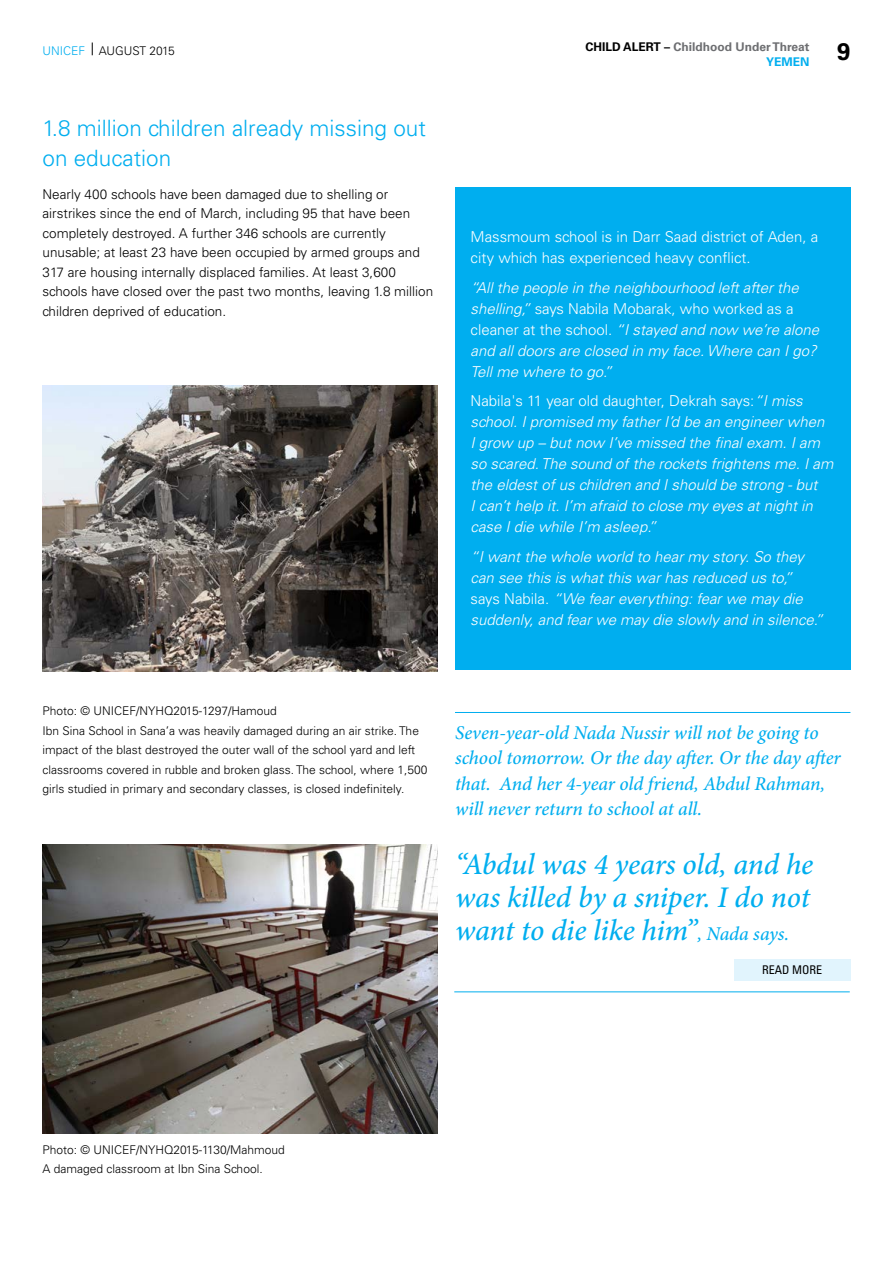
<style>
.page{position:relative;width:893px;height:1263px;background:#fff}
.page>*{position:absolute;margin:0;border:0;box-sizing:border-box;transform-origin:0 0}
.t1{font:italic 500 30px/33px "Minion Pro";letter-spacing:-.005em;color:#00aeef;text-align:justify}
.t2{font:700 24px "Univers LT Std";color:#000}
.t3{font:300 22.5px/30px "Univers LT Std";color:#00aeef}
.t4{font:italic 500 19.5px/25.5px "Minion Pro";letter-spacing:-.005em;color:#00aeef}
.t5{font:italic 300 15px/21px "Univers LT Std";color:#fff}
.t6{font:300 15px/21px "Univers LT Std";color:#fff}
.t7{font:300 13.5px/19.5px "Univers LT Std";color:#000}
.t8{font:300 12px/19.5px "Univers LT Std";color:#000}
.t9{font:700 12px/14.4px "Univers LT Std";color:#6d6e71;text-align:right}
.t10{font:condensed 12px "Univers LT Std";color:#000}
.s1{color:#000}
.s2{color:#00aeef}
.s3{font-style:normal}
.s4{font-size:19.5px}
</style>
<div class="page">
<svg style="left:92px;top:43px;width:1px;height:12px"></svg>
<img style="left:43px;top:386px;width:395px;height:285px">
<div style="left:455px;top:188px;width:395px;height:482px;background:#00aeef"></div>
<img style="left:43px;top:844px;width:395px;height:290px">
<hr style="left:455px;top:712px;width:395px;height:1px;background:#00aeef">
<hr style="left:454px;top:991px;width:396px;height:1px;background:#00aeef">
<div style="left:733px;top:959px;width:117px;height:21px;background:#e1f4fd"></div>
<p class="t9" style="left:585px;top:40px;width:226px"><span class="s1">CHILD ALERT –</span> Childhood Under Threat<br><span class="s2">YEMEN</span></p>
<p class="t8" style="left:43px;top:41px;width:134px"><span class="s2">UNICEF</span> AUGUST 2015</p>
<h2 class="t2" style="left:837px;top:37px;width:15px">9</h2>
<h3 class="t3" style="left:43px;top:114px;width:385px">1.8 million children already missing out on education</h3>
<p class="t7" style="left:43px;top:184px;width:392px">Nearly 400 schools have been damaged due to shelling or airstrikes since the end of March, including 95 that have been completely destroyed. A further 346 schools are currently unusable; at least 23 have been occupied by armed groups and 317 are housing internally displaced families. At least 3,600 schools have closed over the past two months, leaving 1.8 million children deprived of education.</p>
<p class="t6" style="left:471px;top:226px;width:349px">Massmoum school is in Darr Saad district of Aden, a city which has experienced heavy conflict.</p>
<p class="t5" style="left:471px;top:277px;width:350px">“All the people in the neighbourhood left after the shelling,” <span class="s3">says Nabila Mobarak, who worked as a cleaner at the school.</span> “I stayed and now we’re alone and all doors are closed in my face. Where can I go?<br>Tell me where to go.”</p>
<p class="t5" style="left:471px;top:390px;width:364px"><span class="s3">Nabila's 11 year old daughter, Dekrah says:</span>“I miss school. I promised my father I’d be an engineer when<br>I grow up – but now I’ve missed the final exam. I am so scared. The sound of the rockets frightens me. I am the eldest of us children and I should be strong - but<br>I can’t help it. I’m afraid to close my eyes at night in case I die while I’m asleep.”</p>
<p class="t5" style="left:471px;top:546px;width:354px">“I want the whole world to hear my story. So they can see this is what this war has reduced us to,” <span class="s3">says Nabila.</span> “We fear everything: fear we may die suddenly, and fear we may die slowly and in silence.”</p>
<p class="t8" style="left:43px;top:701px;width:387px">Photo: © UNICEF/NYHQ2015-1297/Hamoud<br>Ibn Sina School in Sana’a was heavily damaged during an air strike. The impact of the blast destroyed the outer wall of the school yard and left classrooms covered in rubble and broken glass. The school, where 1,500 girls studied in primary and secondary classes, is closed indefinitely.</p>
<h3 class="t4" style="left:455px;top:719px;width:387px">Seven-year-old Nada Nussir will not be going to school tomorrow. Or the day after. Or the day after that. And her 4-year old friend, Abdul Rahman, will never return to school at all.</h3>
<h1 class="t1" style="left:455px;top:847px;width:360px">“Abdul was 4 years old, and he was killed by a sniper. I do not want to die like him”<span class="s4">, Nada says.</span></h1>
<p class="t10" style="left:762px;top:962px;width:61px">READ MORE</p>
<p class="t8" style="left:43px;top:1139px;width:244px">Photo: © UNICEF/NYHQ2015-1130/Mahmoud<br>A damaged classroom at Ibn Sina School.</p>
</div>
